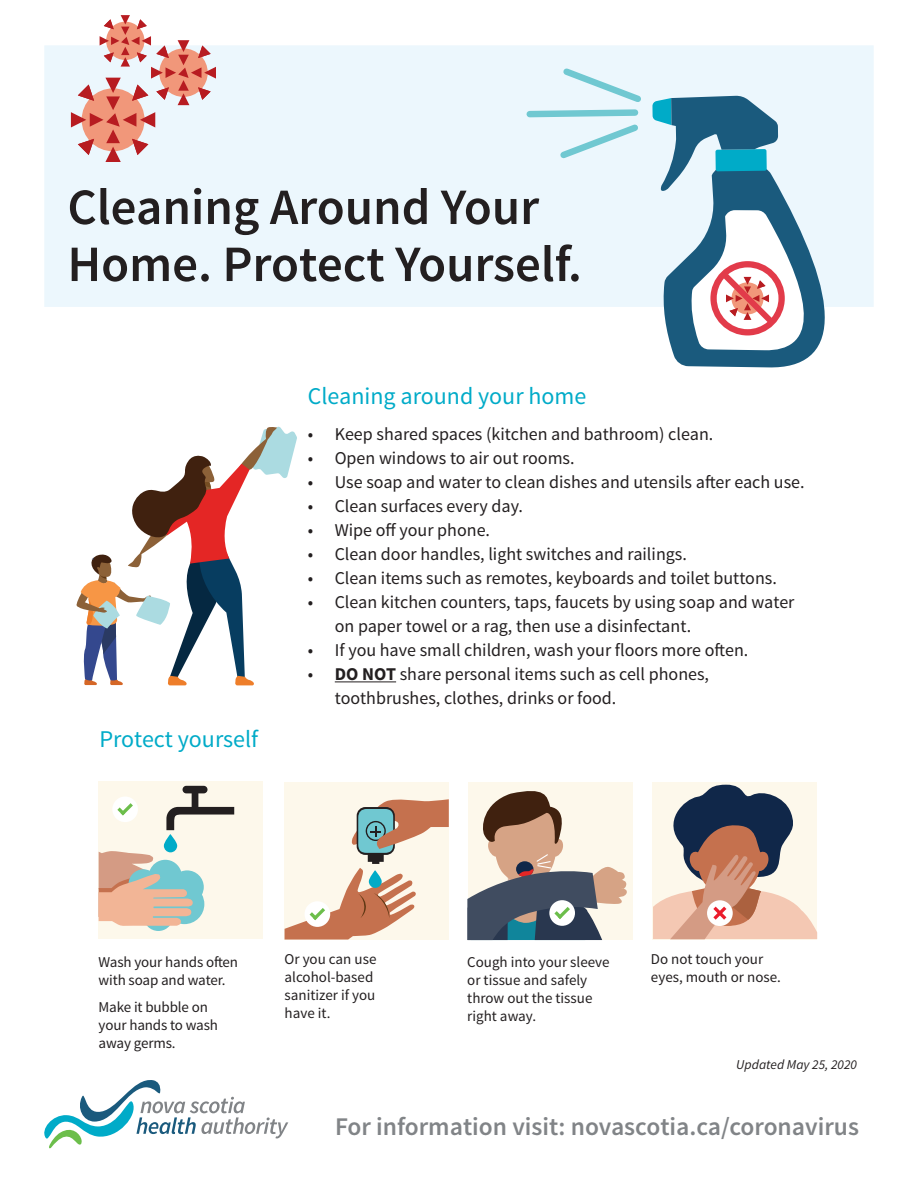
<style>
.page{position:relative;width:918px;height:1188px;background:#fff}
.page>*{position:absolute;margin:0;border:0;box-sizing:border-box;transform-origin:0 0}
.t1{font:600 51px/57px "Source Sans Pro";color:#231f20}
.t2{font:600 25.5px "Source Sans Pro";color:#818487}
.t3{font:24px "Source Sans Pro";color:#00abc8}
.t4{font:18px/24px "Source Sans Pro";color:#231f20}
.t5{font:15px/18px "Source Sans Pro";color:#231f20}
.t6{font:italic 13.5px "Source Sans Pro";color:#231f20}
.s1{font-weight:700}
</style>
<div class="page">
<div style="left:44px;top:45px;width:830px;height:262px;background:#ecf7fd"></div>
<hr style="left:335px;top:681px;width:61px;height:1px;background:#231f20">
<div style="left:99px;top:781px;width:164px;height:158px;background:#fdf8eb"></div>
<svg style="left:164px;top:834px;width:13px;height:18px"></svg>
<svg style="left:166px;top:786px;width:68px;height:44px"></svg>
<svg style="left:99px;top:851px;width:105px;height:80px"></svg>
<div style="left:653px;top:782px;width:164px;height:158px;background:#fdf8eb"></div>
<svg style="left:653px;top:785px;width:164px;height:154px"></svg>
<div style="left:285px;top:782px;width:164px;height:158px;background:#fdf8eb"></div>
<div style="left:468px;top:782px;width:165px;height:158px;background:#fdf8eb"></div>
<svg style="left:467px;top:791px;width:160px;height:149px"></svg>
<svg style="left:285px;top:799px;width:164px;height:141px"></svg>
<div style="left:112px;top:797px;width:26px;height:25px;background:#fff;border-radius:50%"></div>
<svg style="left:117px;top:803px;width:16px;height:12px"></svg>
<svg style="left:523px;top:63px;width:123px;height:100px;background:#daf0f6"></svg>
<svg style="left:652px;top:96px;width:194px;height:272px"></svg>
<svg style="left:76px;top:426px;width:221px;height:259px"></svg>
<svg style="left:71px;top:15px;width:145px;height:147px"></svg>
<svg style="left:44px;top:1080px;width:244px;height:69px"></svg>
<h1 class="t1" style="left:68px;top:180px;width:516px">Cleaning Around Your<br>Home. Protect Yourself.</h1>
<h3 class="t3" style="left:99px;top:724px;width:160px">Protect yourself</h3>
<h3 class="t3" style="left:308px;top:381px;width:280px">Cleaning around your home</h3>
<p class="t4" style="left:308px;top:422px;width:407px">• Keep shared spaces (kitchen and bathroom) clean.</p>
<p class="t4" style="left:308px;top:446px;width:268px">• Open windows to air out rooms.</p>
<p class="t4" style="left:308px;top:470px;width:498px">• Use soap and water to clean dishes and utensils after each use.</p>
<p class="t4" style="left:308px;top:494px;width:217px">• Clean surfaces every day.</p>
<p class="t4" style="left:308px;top:518px;width:184px">• Wipe off your phone.</p>
<p class="t4" style="left:308px;top:542px;width:381px">• Clean door handles, light switches and railings.</p>
<p class="t4" style="left:308px;top:566px;width:471px">• Clean items such as remotes, keyboards and toilet buttons.</p>
<p class="t4" style="left:335px;top:590px;width:461px;text-indent:-27px">• Clean kitchen counters, taps, faucets by using soap and water on paper towel or a rag, then use a disinfectant.</p>
<p class="t4" style="left:308px;top:638px;width:442px">• If you have small children, wash your floors more often.</p>
<p class="t4" style="left:335px;top:662px;width:376px;text-indent:-27px">• <span class="s1">DO NOT</span> share personal items such as cell phones, toothbrushes, clothes, drinks or food.</p>
<p class="t5" style="left:99px;top:953px;width:141px">Wash your hands often with soap and water.</p>
<p class="t5" style="left:99px;top:998px;width:121px">Make it bubble on your hands to wash away germs.</p>
<p class="t5" style="left:285px;top:950px;width:93px">Or you can use alcohol-based sanitizer if you have it.</p>
<p class="t5" style="left:467px;top:953px;width:144px">Cough into your sleeve or tissue and safely throw out the tissue right away.</p>
<p class="t5" style="left:651px;top:951px;width:132px">Do not touch your eyes, mouth or nose.</p>
<p class="t6" style="left:736px;top:1056px;width:122px">Updated May 25, 2020</p>
<h2 class="t2" style="left:335px;top:1110px;width:526px">For information visit: novascotia.ca/coronavirus</h2>
</div>
